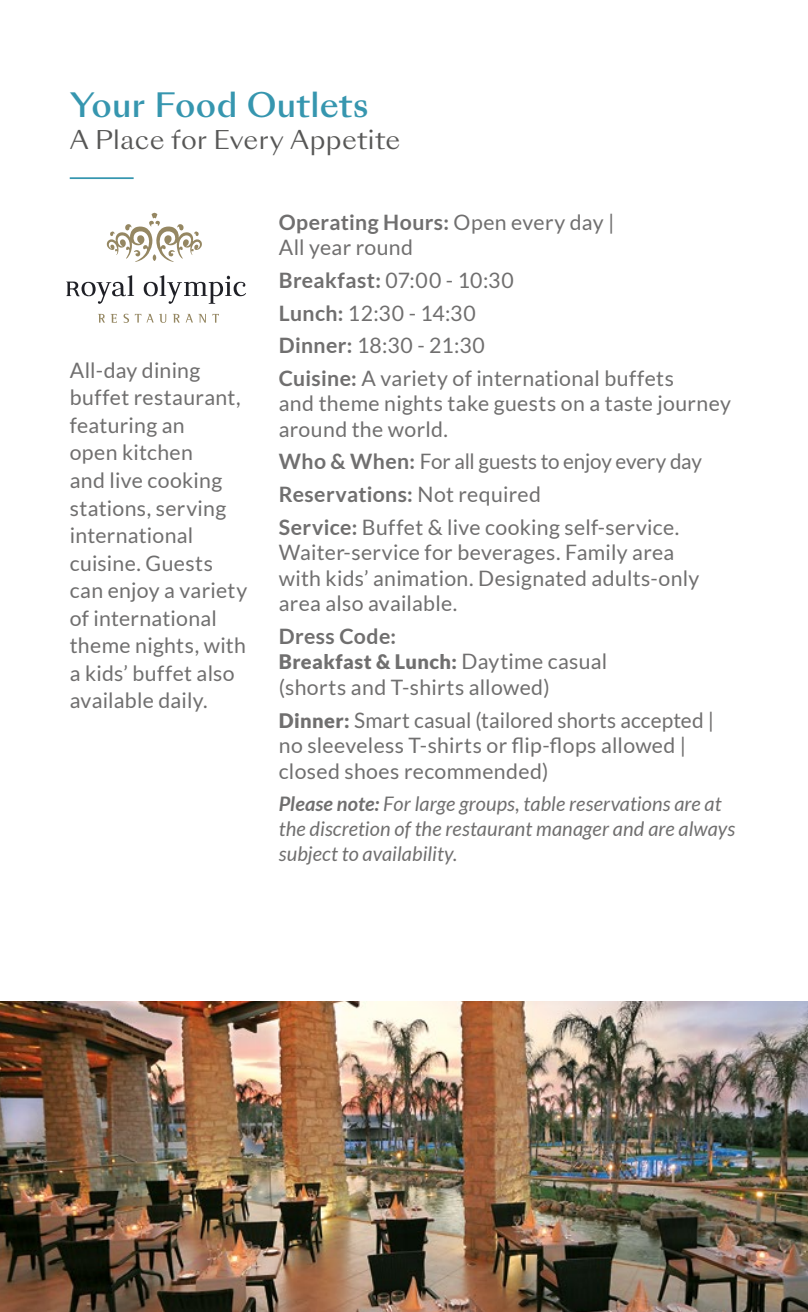
<style>
.page{position:relative;width:808px;height:1312px;background:#fff}
.page>*{position:absolute;margin:0;border:0;box-sizing:border-box;transform-origin:0 0}
.t1{font:500 32.5px "Sang Bleu Sunrise";letter-spacing:.01em;color:#3696af}
.t2{font:25px "Sang Bleu Sunrise";letter-spacing:.015em;color:#575756}
.t3{font:21.25px/27.5px "Lato";letter-spacing:.015em;color:#706f6f}
.t4{font:700 21.25px "Lato";letter-spacing:.02em;color:#706f6f}
.t5{font:italic 20px/25px "Lato";letter-spacing:.005em;color:#706f6f}
.t6{font:900 20px "Lato";letter-spacing:.02em;color:#706f6f}
.s1{font-weight:700}
.s2{font-weight:400;font-size:21.25px}
.s3{font-weight:900;font-size:20px}
</style>
<div class="page">
<hr style="left:70px;top:177px;width:64px;height:2px;background:#3696af">
<svg style="left:106px;top:213px;width:96px;height:49px"></svg>
<svg style="left:98px;top:314px;width:7px;height:8px"></svg>
<svg style="left:111px;top:314px;width:6px;height:8px"></svg>
<svg style="left:124px;top:313px;width:5px;height:10px"></svg>
<svg style="left:135px;top:314px;width:31px;height:9px"></svg>
<svg style="left:173px;top:314px;width:7px;height:8px"></svg>
<svg style="left:186px;top:314px;width:20px;height:8px"></svg>
<svg style="left:212px;top:314px;width:7px;height:8px"></svg>
<svg style="left:144px;top:275px;width:102px;height:29px"></svg>
<svg style="left:66px;top:275px;width:68px;height:29px"></svg>
<img style="left:0;top:1001px;width:808px;height:310px">
<h1 class="t1" style="left:70px;top:82px;width:301px">Your Food Outlets</h1>
<p class="t2" style="left:70px;top:123px;width:332px">A Place for Every Appetite</p>
<p class="t3" style="left:70px;top:356px;width:179px">All-day dining buffet restaurant, featuring an<br>open kitchen<br>and live cooking stations, serving international cuisine. Guests can enjoy a variety of international theme nights, with a kids’ buffet also available daily.</p>
<p class="t3" style="left:279px;top:209px;width:337px;line-height:25.5px"><span class="s1">Operating Hours:</span> Open every day |<br>All year round</p>
<p class="t3" style="left:279px;top:264px;width:397px;line-height:32.5px"><span class="s1">Breakfast:</span> 07:00 - 10:30<br><span class="s1">Lunch:</span> 12:30 - 14:30<br><span class="s1">Dinner:</span> 18:30 - 21:30<br><span class="s1">Cuisine:</span> A variety of international buffets</p>
<p class="t3" style="left:279px;top:390px;width:454px;line-height:25.5px">and theme nights take guests on a taste journey around the world.</p>
<p class="t3" style="left:279px;top:445px;width:425px;line-height:32.5px"><span class="s1">Who &amp; When:</span> For all guests to enjoy every day<br><span class="s1">Reservations:</span> Not required<br><span class="s1">Service:</span> Buffet &amp; live cooking self-service.</p>
<p class="t3" style="left:279px;top:539px;width:422px;line-height:25.5px">Waiter-service for beverages. Family area with kids’ animation. Designated adults-only area also available.</p>
<p class="t4" style="left:279px;top:623px;width:119px">Dress Code:</p>
<p class="t6" style="left:279px;top:650px;width:330px">Breakfast &amp; Lunch: <span class="s2">Daytime casual</span></p>
<p class="t3" style="left:279px;top:670px;width:437px;line-height:32.5px">(shorts and T-shirts allowed)<br><span class="s3">Dinner:</span> Smart casual (tailored shorts accepted |</p>
<p class="t3" style="left:279px;top:732px;width:409px;line-height:25.5px">no sleeveless T-shirts or flip-flops allowed | closed shoes recommended)</p>
<p class="t5" style="left:279px;top:791px;width:458px"><span class="s1">Please note:</span> For large groups, table reservations are at the discretion of the restaurant manager and are always subject to availability.</p>
</div>
